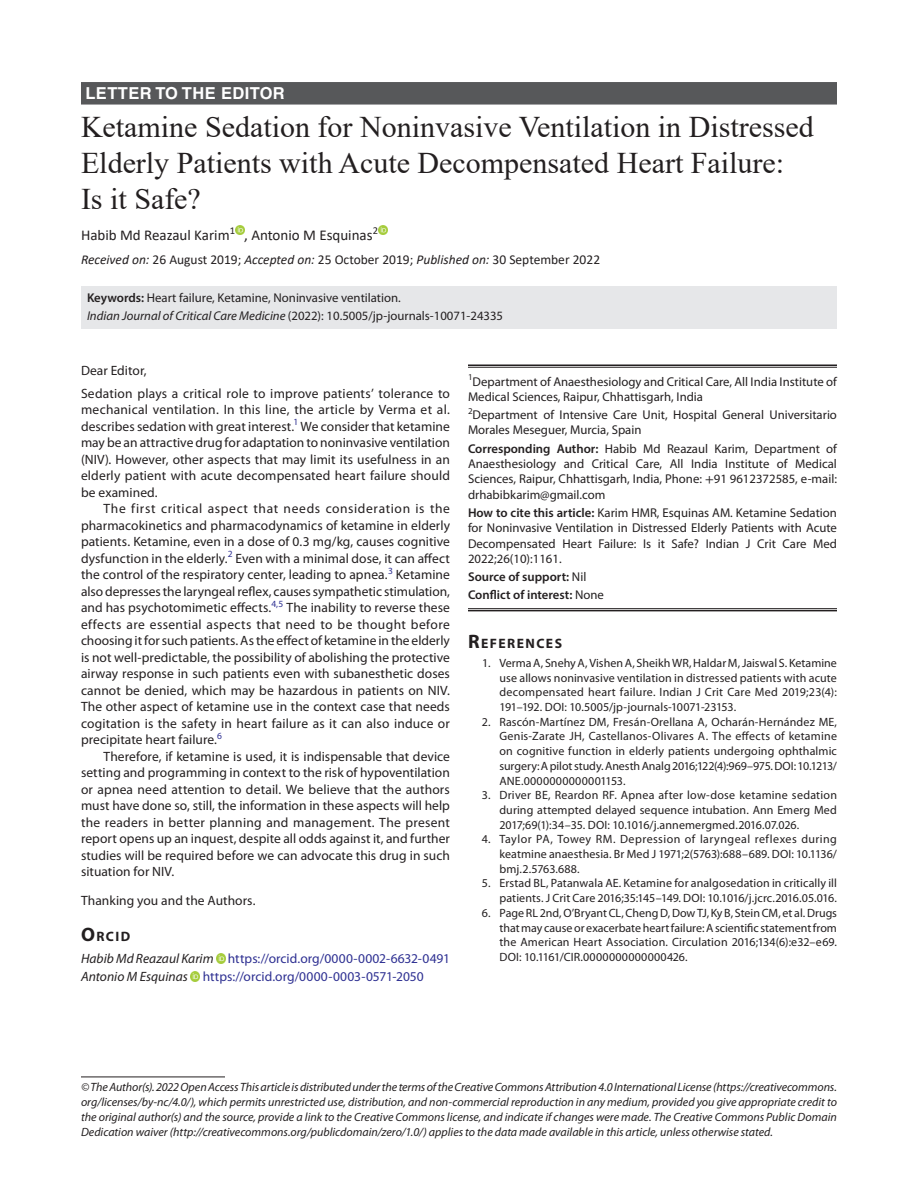
<style>
.page{position:relative;width:918px;height:1188px;background:#fff}
.page>*{position:absolute;margin:0;border:0;box-sizing:border-box;transform-origin:0 0}
.t1{font:30px/36px "Times New Roman";color:#231f20}
.ArticleType{font:700 16.5px "Helvetica LT Std";letter-spacing:.025em;color:#fff}
.AuthorName{font:15px "Calibri";color:#231f20}
.Head-1{font:700 13.65px "Myriad Pro";letter-spacing:.105em;color:#231f20}
.Para-Indent{font:13.5px/16.5px "Myriad Pro";letter-spacing:.005em;color:#231f20;text-align:justify}
.Para-NoIndent{font:13.5px/16.5px "Myriad Pro";letter-spacing:.01em;color:#231f20;text-align:justify}
.Para-NoIndent-2{font:13.5px "Myriad Pro";color:#2e3092}
.PAS_History{font:13.5px "Calibri";color:#231f20}
.Corresponding_Author{font:12.75px/15.3px "Myriad Pro";color:#231f20;text-align:justify}
.How_to_Cite{font:12.75px/15.3px "Myriad Pro";color:#231f20;text-align:justify}
.Affiliation-first{font:12.75px/15.3px "Myriad Pro";color:#231f20}
.Affiliation{font:12.75px/15.3px "Myriad Pro";color:#231f20}
.JT_DOI{font:12.75px "Myriad Pro";color:#231f20}
.Keywords{font:12.75px "Myriad Pro";color:#231f20}
.COI{font:600 12.75px "Myriad Pro";color:#231f20}
.Source{font:600 12.75px "Myriad Pro";color:#231f20}
.References{font:12px/14.7px "Myriad Pro";letter-spacing:.005em;color:#231f20;text-align:justify}
.FootNote{font:italic 12px/15px "Myriad Pro";color:#231f20;text-align:justify}
.s1{font-style:italic}
.s2{font-weight:600}
.s3{font-size:19.5px}
.s4{font-style:italic;color:#231f20}
.s5{font-family:"STIX General"}
.s6{font-weight:400}
</style>
<div class="page">
<div style="left:81px;top:82px;width:756px;height:23px;background:#57585a"></div>
<div style="left:81px;top:286px;width:756px;height:25px;background:#e6e7e9"></div>
<div style="left:81px;top:304px;width:756px;height:25px;background:#e6e7e9"></div>
<svg style="left:235px;top:225px;width:9px;height:9px"></svg>
<svg style="left:378px;top:225px;width:9px;height:9px"></svg>
<svg style="left:216px;top:954px;width:9px;height:9px"></svg>
<svg style="left:191px;top:972px;width:9px;height:9px"></svg>
<hr style="left:81px;top:1077px;width:144px;height:1px;background:#231f20">
<hr style="left:468px;top:364px;width:369px;height:2px;background:#231f20">
<hr style="left:468px;top:367px;width:369px;height:1px;background:#231f20">
<hr style="left:468px;top:608px;width:369px;height:1px;background:#231f20">
<hr style="left:468px;top:610px;width:369px;height:1px;background:#231f20">
<p class="ArticleType" style="left:86px;top:83px;width:201px">LETTER TO THE EDITOR</p>
<p class="t1" style="left:81px;top:108px;width:734px">Ketamine Sedation for Noninvasive Ventilation in Distressed<br>Elderly Patients with Acute Decompensated Heart Failure:<br>Is it Safe?</p>
<p class="AuthorName" style="left:81px;top:225px;width:299px">Habib Md Reazaul Karim<sup>1</sup> , Antonio M Esquinas<sup>2</sup></p>
<p class="PAS_History" style="left:81px;top:250px;width:521px"><span class="s1">Received on:</span> 26 August 2019; <span class="s1">Accepted on:</span> 25 October 2019; <span class="s1">Published on:</span> 30 September 2022</p>
<p class="Keywords" style="left:87px;top:290px;width:315px"><span class="s2">Keywords:</span> Heart failure, Ketamine, Noninvasive ventilation.</p>
<p class="JT_DOI" style="left:87px;top:308px;width:418px"><span class="s1">Indian Journal of Critical Care Medicine</span> (2022): 10.5005/jp-journals-10071-24335</p>
<p class="Para-NoIndent" style="left:81px;top:362px;width:67px">Dear Editor,</p>
<p class="Para-NoIndent" style="left:81px;top:385px;width:371px">Sedation plays a critical role to improve patients’ tolerance to mechanical ventilation. In this line, the article by Verma et al. describes sedation with great interest.<sup>1</sup> We consider that ketamine may be an attractive drug for adaptation to noninvasive ventilation (NIV). However, other aspects that may limit its usefulness in an elderly patient with acute decompensated heart failure should be examined.</p>
<p class="Para-Indent" style="left:81px;top:500px;width:371px;text-indent:22px">The first critical aspect that needs consideration is the pharmacokinetics and pharmacodynamics of ketamine in elderly patients. Ketamine, even in a dose of 0.3 mg/kg, causes cognitive dysfunction in the elderly.<sup>2</sup> Even with a minimal dose, it can affect the control of the respiratory center, leading to apnea.<sup>3</sup> Ketamine also depresses the laryngeal reflex, causes sympathetic stimulation, and has psychotomimetic effects.<sup>4,5</sup> The inability to reverse these effects are essential aspects that need to be thought before choosing it for such patients. As the effect of ketamine in the elderly is not well-predictable, the possibility of abolishing the protective airway response in such patients even with subanesthetic doses cannot be denied, which may be hazardous in patients on NIV.<br>The other aspect of ketamine use in the context case that needs cogitation is the safety in heart failure as it can also induce or precipitate heart failure.<sup>6</sup></p>
<p class="Para-Indent" style="left:81px;top:748px;width:371px;text-indent:22px">Therefore, if ketamine is used, it is indispensable that device setting and programming in context to the risk of hypoventilation or apnea need attention to detail. We believe that the authors must have done so, still, the information in these aspects will help the readers in better planning and management. The present report opens up an inquest, despite all odds against it, and further studies will be required before we can advocate this drug in such situation for NIV.</p>
<p class="Para-Indent" style="left:81px;top:892px;width:176px">Thanking you and the Authors.</p>
<p class="Head-1" style="left:81px;top:927px;width:51px"><span class="s3">O</span>RCID</p>
<p class="Para-NoIndent-2" style="left:81px;top:950px;width:370px"><span class="s4">Habib Md Reazaul Karim</span> https://orcid.org/0000-0002-6632-0491</p>
<p class="Para-NoIndent-2" style="left:81px;top:968px;width:344px"><span class="s4">Antonio M Esquinas</span> https://orcid.org/0000-0003-0571-2050</p>
<p class="Affiliation-first" style="left:468px;top:373px;width:370px"><sup>1</sup>Department of Anaesthesiology and Critical Care, All India Institute of<br>Medical Sciences, Raipur, Chhattisgarh, India</p>
<p class="Affiliation" style="left:468px;top:407px;width:370px"><sup>2</sup>Department of Intensive Care Unit, Hospital General Universitario<br>Morales Meseguer, Murcia, Spain</p>
<p class="Corresponding_Author" style="left:468px;top:441px;width:371px"><span class="s2">Corresponding Author:</span> Habib Md Reazaul Karim, Department of Anaesthesiology and Critical Care, All India Institute of Medical Sciences, Raipur, Chhattisgarh, India, Phone: <span class="s5">+</span>91 9612372585, e-mail: drhabibkarim@gmail.com</p>
<p class="How_to_Cite" style="left:468px;top:505px;width:371px"><span class="s2">How to cite this article:</span> Karim HMR, Esquinas AM. Ketamine Sedation for Noninvasive Ventilation in Distressed Elderly Patients with Acute Decompensated Heart Failure: Is it Safe? Indian J Crit Care Med 2022;26(10):1161.</p>
<p class="Source" style="left:468px;top:569px;width:120px">Source of support: <span class="s6">Nil</span></p>
<p class="COI" style="left:468px;top:587px;width:137px">Conflict of interest: <span class="s6">None</span></p>
<p class="Head-1" style="left:468px;top:634px;width:96px"><span class="s3">R</span>EFERENCES</p>
<p class="References" style="left:500px;top:655px;width:339px;text-indent:-17px">1. Verma A, Snehy A, Vishen A, Sheikh WR, Haldar M, Jaiswal S. Ketamine use allows noninvasive ventilation in distressed patients with acute decompensated heart failure. Indian J Crit Care Med 2019;23(4):<br>191–192. DOI: 10.5005/jp-journals-10071-23153.</p>
<p class="References" style="left:500px;top:714px;width:339px;text-indent:-18px">2. Rascón-Martínez DM, Fresán-Orellana A, Ocharán-Hernández ME, Genis-Zarate JH, Castellanos-Olivares A. The effects of ketamine on cognitive function in elderly patients undergoing ophthalmic surgery: A pilot study. Anesth Analg 2016;122(4):969–975. DOI: 10.1213/ ANE.0000000000001153.</p>
<p class="References" style="left:500px;top:788px;width:339px;text-indent:-18px">3. Driver BE, Reardon RF. Apnea after low-dose ketamine sedation during attempted delayed sequence intubation. Ann Emerg Med 2017;69(1):34–35. DOI: 10.1016/j.annemergmed.2016.07.026.</p>
<p class="References" style="left:500px;top:832px;width:339px;text-indent:-18px">4. Taylor PA, Towey RM. Depression of laryngeal reflexes during keatmine anaesthesia. Br Med J 1971;2(5763):688–689. DOI: 10.1136/ bmj.2.5763.688.</p>
<p class="References" style="left:482px;top:876px;width:357px;text-align:right">5. Erstad BL, Patanwala AE. Ketamine for analgosedation in critically ill patients. J Crit Care 2016;35:145–149. DOI: 10.1016/j.jcrc.2016.05.016.</p>
<p class="References" style="left:500px;top:905px;width:339px;text-indent:-18px">6. Page RL 2nd, O’Bryant CL, Cheng D, Dow TJ, Ky B, Stein CM, et al. Drugs that may cause or exacerbate heart failure: A scientific statement from the American Heart Association. Circulation 2016;134(6):e32–e69.<br>DOI: 10.1161/CIR.0000000000000426.</p>
<p class="FootNote" style="left:81px;top:1079px;width:758px">© The Author(s). 2022 Open Access This article is distributed under the terms of the Creative Commons Attribution 4.0 International License (https://creativecommons. org/licenses/by-nc/4.0/), which permits unrestricted use, distribution, and non-commercial reproduction in any medium, provided you give appropriate credit to the original author(s) and the source, provide a link to the Creative Commons license, and indicate if changes were made. The Creative Commons Public Domain Dedication waiver (http://creativecommons.org/publicdomain/zero/1.0/) applies to the data made available in this article, unless otherwise stated.</p>
</div>
